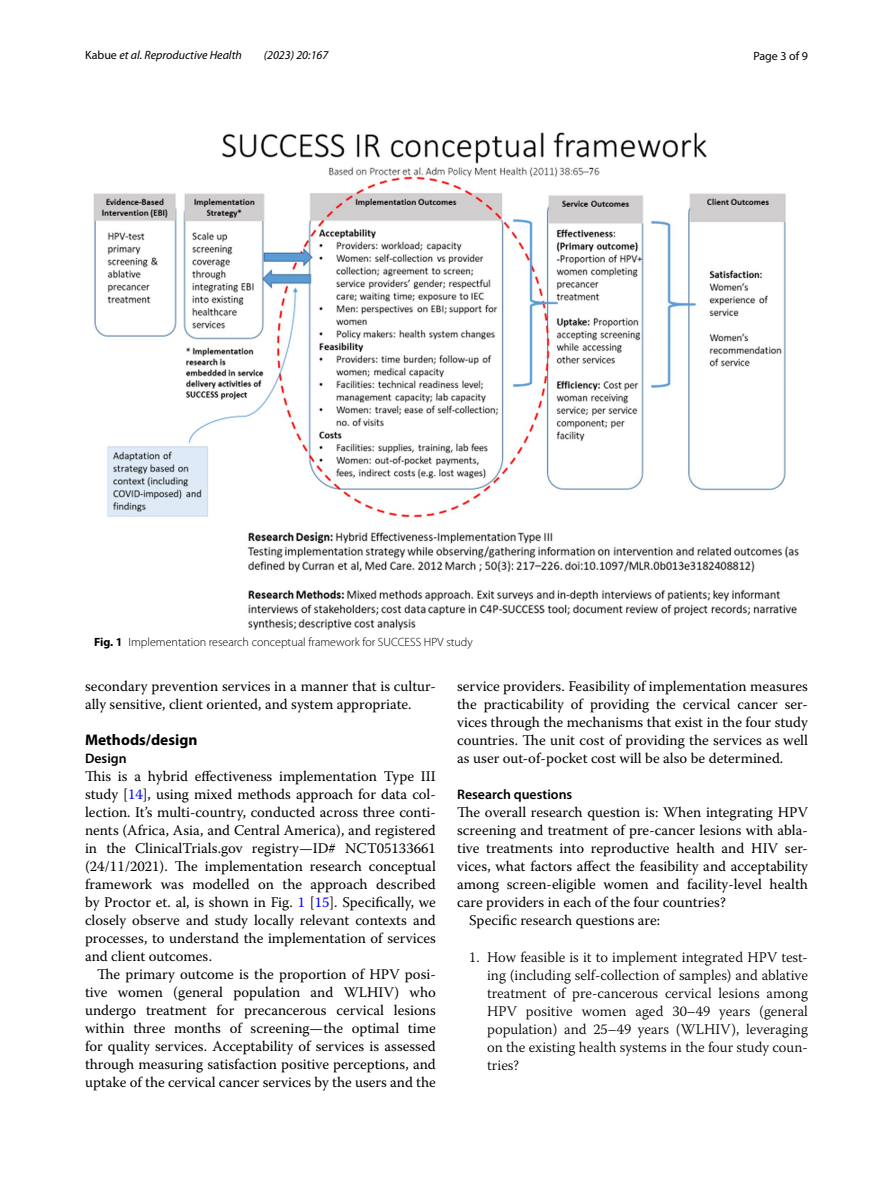
<style>
.page{position:relative;width:893px;height:1187px;background:#fff}
.page>*{position:absolute;margin:0;border:0;box-sizing:border-box;transform-origin:0 0}
.t1{font:700 15.45px "Myriad Pro";color:#000}
.t2{font:14.7px/18px "Warnock Pro";color:#000;text-align:justify}
.t3{font:300 14.7px/18px "Warnock Pro";color:#000;text-align:justify}
.t4{font:600 13.8px "Myriad Pro";color:#000}
.t5{font:300 12px "Myriad Pro";color:#000}
.t6{font:italic 12px "Myriad Pro";color:#000}
.t7{font:12px "Myriad Pro";color:#000}
.s1{font-style:normal}
.s2{font-weight:700}
.s3{color:#00f}
</style>
<div class="page">
<img style="left:94px;top:133px;width:705px;height:497px">
<p class="t6" style="left:85px;top:48px;width:158px"><span class="s1">Kabue</span> et al. Reproductive Health</p>
<p class="t6" style="left:264px;top:48px;width:66px">(2023) 20:167</p>
<p class="t7" style="left:753px;top:48px;width:56px">Page 3 of 9</p>
<p class="t5" style="left:94px;top:635px;width:380px"><span class="s2">Fig. 1</span> Implementation research conceptual framework for SUCCESS HPV study</p>
<p class="t2" style="left:85px;top:676px;width:352px">secondary prevention services in a manner that is cultur&shy;ally sensitive, client oriented, and system appropriate.</p>
<p class="t1" style="left:85px;top:729px;width:114px">Methods/design</p>
<p class="t4" style="left:85px;top:749px;width:43px">Design</p>
<p class="t2" style="left:85px;top:766px;width:352px">This is a hybrid effectiveness implementation Type III study [<span class="s3">14</span>], using mixed methods approach for data col&shy;lection. It’s multi-country, conducted across three conti&shy;nents (Africa, Asia, and Central America), and registered in the ClinicalTrials.gov registry—ID# NCT05133661 (24/11/2021). The implementation research conceptual framework was modelled on the approach described by Proctor et. al, is shown in Fig. <span class="s3">1</span> [<span class="s3">15</span>]. Specifically, we closely observe and study locally relevant contexts and processes, to understand the implementation of services and client outcomes.</p>
<p class="t2" style="left:85px;top:964px;width:352px;text-indent:12px">The primary outcome is the proportion of HPV posi&shy;tive women (general population and WLHIV) who undergo treatment for precancerous cervical lesions within three months of screening—the optimal time for quality services. Acceptability of services is assessed through measuring satisfaction positive perceptions, and uptake of the cervical cancer services by the users and the</p>
<p class="t2" style="left:457px;top:676px;width:352px">service providers. Feasibility of implementation measures the practicability of providing the cervical cancer ser&shy;vices through the mechanisms that exist in the four study countries. The unit cost of providing the services as well as user out-of-pocket cost will be also be determined.</p>
<p class="t4" style="left:457px;top:785px;width:117px">Research questions</p>
<p class="t2" style="left:457px;top:802px;width:352px">The overall research question is: When integrating HPV</p>
<p class="t2" style="left:457px;top:820px;width:352px">screening and treatment of pre-cancer lesions with abla-</p>
<p class="t2" style="left:457px;top:838px;width:352px">tive treatments into reproductive health and HIV ser-</p>
<p class="t2" style="left:457px;top:856px;width:352px">vices, what factors affect the feasibility and acceptability</p>
<p class="t2" style="left:457px;top:874px;width:352px">among screen-eligible women and facility-level health</p>
<p class="t2" style="left:457px;top:892px;width:270px">care providers in each of the four countries?</p>
<p class="t2" style="left:469px;top:910px;width:193px">Specific research questions are:</p>
<p class="t3" style="left:487px;top:947px;width:322px;text-indent:-18px">1. How feasible is it to implement integrated HPV test&shy;ing (including self-collection of samples) and ablative treatment of pre-cancerous cervical lesions among HPV positive women aged 30–49 years (general population) and 25–49 years (WLHIV), leveraging on the existing health systems in the four study coun&shy;tries?</p>
</div>
